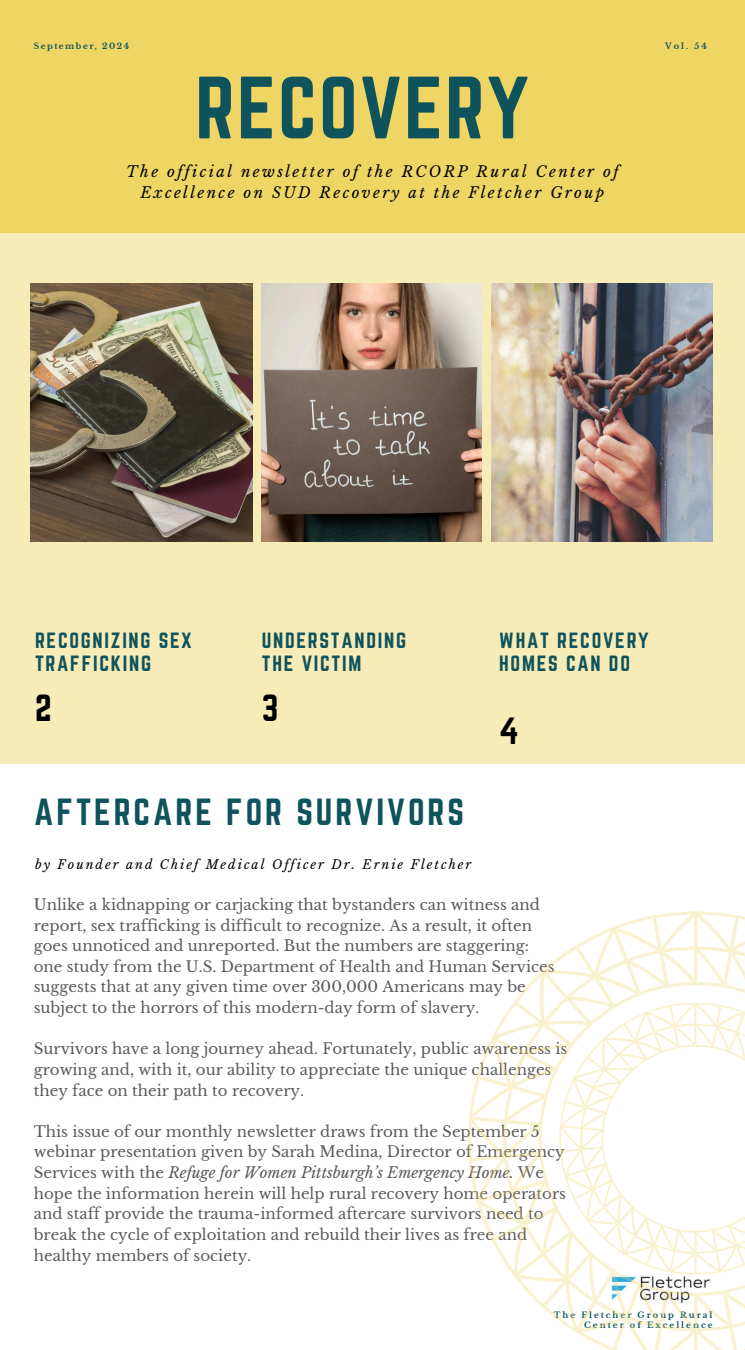
<style>
.page{position:relative;width:745px;height:1350px;background:#fff}
.page>*{position:absolute;margin:0;border:0;box-sizing:border-box;transform-origin:0 0}
.t1{font:77.25px "Norwester";letter-spacing:.03em;color:#0f535d}
.t2{font:33.12px "Norwester";letter-spacing:.09em;color:#0f535d}
.t3{font:33.12px "Norwester";color:#000}
.t4{font:19.25px/23.5px "Norwester";letter-spacing:.09em;color:#0f535d}
.t5{font:15px/20.6px "Libre Baskerville";color:#000}
.t6{font:italic 15px/20.6px "Libre Baskerville";letter-spacing:.16em;color:#000;text-align:center}
.t7{font:italic 12.5px "Libre Baskerville";letter-spacing:.16em;color:#000}
.t8{font:700 8.25px/9.4px "Libre Baskerville";letter-spacing:.24em;color:#0f535d;text-align:right}
.t9{font:700 8.25px "Libre Baskerville";letter-spacing:.18em;color:#0f535d}
.s1{font-style:italic}
</style>
<div class="page">
<div style="left:0;top:0;width:744px;height:763px;background:#f7ebb7"></div>
<div style="left:0;top:0;width:744px;height:232px;background:#eed564"></div>
<img style="left:31px;top:283px;width:221px;height:258px">
<img style="left:491px;top:283px;width:221px;height:258px">
<img style="left:261px;top:283px;width:220px;height:258px">
<svg style="left:468px;top:911px;width:276px;height:439px"></svg>
<p class="t9" style="left:34px;top:41px;width:97px">September, 2024</p>
<h1 class="t1" style="left:195px;top:71px;width:335px">RECOVERY</h1>
<p class="t6" style="left:126px;top:161px;width:493px">The official newsletter of the RCORP Rural Center of<br>Excellence on SUD Recovery at the Fletcher Group</p>
<p class="t8" style="left:665px;top:41px;width:43px">Vol. 54</p>
<p class="t4" style="left:35px;top:629px;width:158px">RECOGNIZING SEX<br>TRAFFICKING</p>
<h2 class="t3" style="left:35px;top:692px;width:18px">2</h2>
<p class="t4" style="left:262px;top:629px;width:146px">UNDERSTANDING<br>THE VICTIM</p>
<h2 class="t3" style="left:262px;top:692px;width:18px">3</h2>
<h2 class="t2" style="left:34px;top:796px;width:431px">AFTERCARE FOR SURVIVORS</h2>
<p class="t7" style="left:35px;top:857px;width:438px">by Founder and Chief Medical Officer Dr. Ernie Fletcher</p>
<p class="t4" style="left:499px;top:629px;width:151px">WHAT RECOVERY<br>HOMES CAN DO</p>
<h2 class="t3" style="left:499px;top:715px;width:21px">4</h2>
<p class="t5" style="left:34px;top:894px;width:522px">Unlike a kidnapping or carjacking that bystanders can witness and report, sex trafficking is difficult to recognize. As a result, it often goes unnoticed and unreported. But the numbers are staggering: one study from the U.S. Department of Health and Human Services suggests that at any given time over 300,000 Americans may be subject to the horrors of this modern-day form of slavery.</p>
<p class="t5" style="left:34px;top:1039px;width:535px">Survivors have a long journey ahead. Fortunately, public awareness is growing and, with it, our ability to appreciate the unique challenges they face on their path to recovery.</p>
<p class="t5" style="left:34px;top:1121px;width:533px">This issue of our monthly newsletter draws from the September 5 webinar presentation given by Sarah Medina, Director of Emergency Services with the <span class="s1">Refuge for Women Pittsburgh’s Emergency Home.</span> We hope the information herein will help rural recovery home operators and staff provide the trauma-informed aftercare survivors need to break the cycle of exploitation and rebuild their lives as free and healthy members of society.</p>
<p class="t8" style="left:553px;top:1311px;width:160px">The Fletcher Group Rural<br>Center of Excellence</p>
</div>
